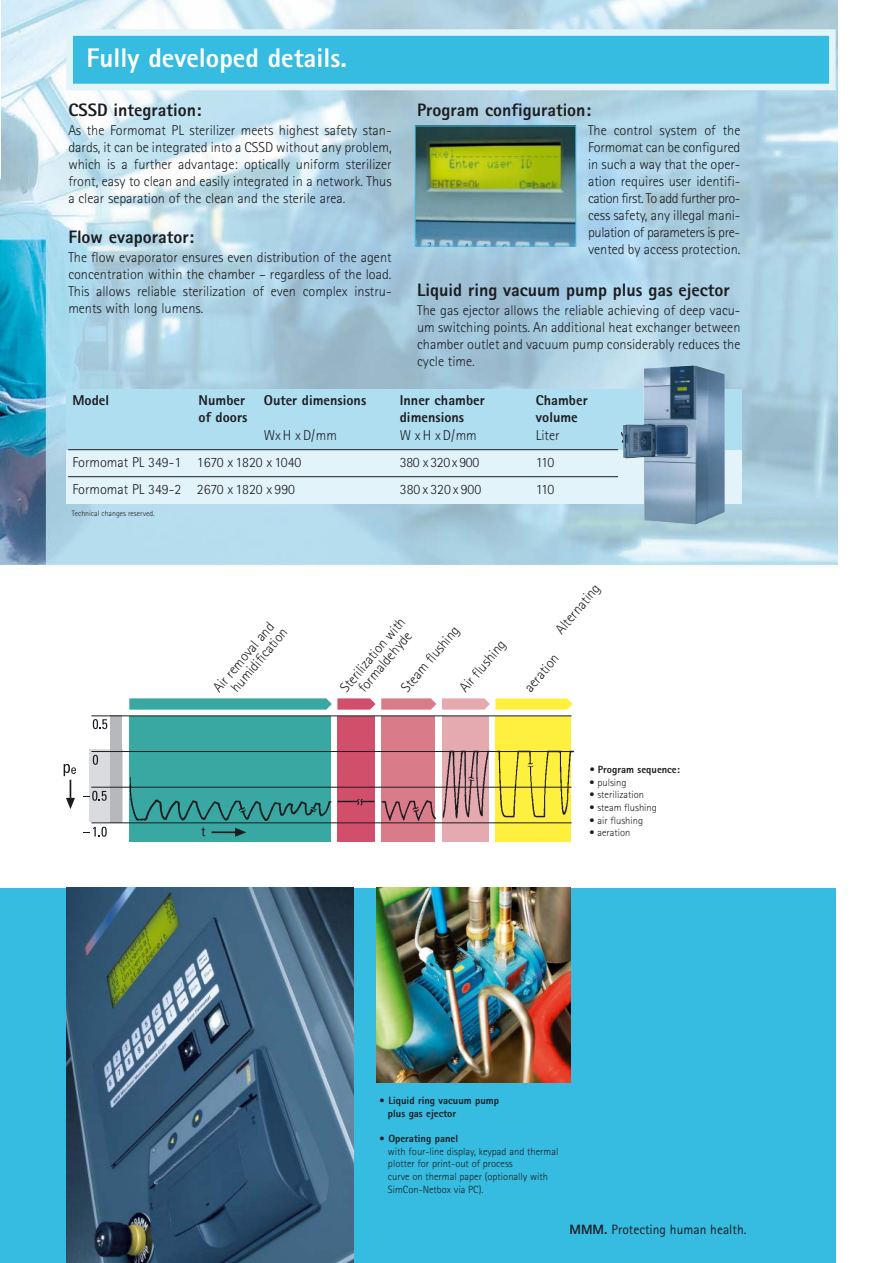
<style>
.page{position:relative;width:893px;height:1263px;background:#fff}
.page>*{position:absolute;margin:0;border:0;box-sizing:border-box;transform-origin:0 0}
.t1{font:800 27px "Rotis Sans Serif";color:#fff}
.t2{font:800 18px "Rotis Sans Serif";color:#1b1c20}
.t3{font:300 14.25px/17.1px "Rotis Sans Serif";color:#1b1c20;text-align:justify}
.t4{font:800 14.25px "Rotis Sans Serif";color:#1b1c20}
.t5{font:300 14.25px "Rotis Sans Serif";letter-spacing:-.025em;color:#1b1c20}
.t6{font:13.5px "Rotis Sans Serif";color:#1b1c20}
.t7{font:300 10.5px/12.6px "Rotis Sans Serif";color:#1b1c20}
.t8{font:800 10.5px/12.6px "Rotis Sans Serif";color:#1b1c20}
.t9{font:300 7.8px "Rotis Sans Serif";color:#1b1c20}
.s1{font-weight:700}
.s2{font-weight:800}
</style>
<div class="page">
<img style="left:0;top:0;width:837px;height:1263px">
<div style="left:67px;top:389px;width:675px;height:61px;background:#aedef0"></div>
<div style="left:67px;top:450px;width:675px;height:54px;background:#e2f3fa"></div>
<div style="left:70px;top:33px;width:762px;height:54px;background:#36bce0"></div>
<div style="left:66px;top:29px;width:770px;height:61px;border:7px solid #e2f3fa"></div>
<div style="left:0;top:888px;width:835px;height:375px;background:#36bce0"></div>
<img style="left:376px;top:888px;width:194px;height:195px">
<img style="left:66px;top:888px;width:288px;height:375px">
<img style="left:417px;top:128px;width:157px;height:116px">
<div style="left:415px;top:126px;width:161px;height:120px;border:1px solid #36bce0"></div>
<div style="left:495px;top:716px;width:76px;height:126px;background:#ffef3f"></div>
<div style="left:337px;top:716px;width:37px;height:126px;background:#d14f6b"></div>
<div style="left:129px;top:716px;width:202px;height:126px;background:#39a8a2"></div>
<div style="left:381px;top:716px;width:54px;height:126px;background:#da7b89"></div>
<div style="left:442px;top:716px;width:47px;height:126px;background:#e5aaaf"></div>
<img style="left:123px;top:751px;width:457px;height:69px">
<div style="left:89px;top:749px;width:34px;height:73px;background:#d9dbdf"></div>
<div style="left:111px;top:716px;width:11px;height:107px;background:#b6b8bd"></div>
<hr style="left:91px;top:715px;width:480px;height:1px;background:#1b1c20">
<hr style="left:91px;top:751px;width:480px;height:1px;background:#1b1c20">
<hr style="left:91px;top:822px;width:480px;height:1px;background:#1b1c20">
<hr style="left:91px;top:787px;width:480px;height:1px;background:#1b1c20">
<svg style="left:129px;top:698px;width:246px;height:12px"></svg>
<svg style="left:381px;top:698px;width:55px;height:12px"></svg>
<svg style="left:442px;top:698px;width:130px;height:12px"></svg>
<svg style="left:337px;top:801px;width:37px;height:1px"></svg>
<hr style="left:212px;top:831px;width:24px;height:2px;background:#1b1c20">
<svg style="left:235px;top:828px;width:11px;height:9px"></svg>
<svg style="left:93px;top:719px;width:14px;height:10px"></svg>
<svg style="left:93px;top:755px;width:5px;height:10px"></svg>
<svg style="left:83px;top:791px;width:24px;height:10px"></svg>
<svg style="left:83px;top:827px;width:24px;height:10px"></svg>
<svg style="left:64px;top:764px;width:12px;height:45px"></svg>
<svg style="left:201px;top:827px;width:4px;height:9px"></svg>
<hr style="left:68px;top:449px;width:550px;height:1px;background:#1b1c20">
<hr style="left:68px;top:476px;width:550px;height:1px;background:#1b1c20">
<img style="left:621px;top:366px;width:104px;height:159px">
<h1 class="t1" style="left:87px;top:48px;width:262px">Fully developed details.</h1>
<p class="t2" style="left:68px;top:103px;width:135px">CSSD integration:</p>
<p class="t3" style="left:68px;top:123px;width:325px">As the Formomat PL sterilizer meets highest safety stan&shy;dards, it can be integrated into a CSSD without any problem, which is a further advantage: optically uniform sterilizer front, easy to clean and easily integrated in a network. Thus a clear separation of the clean and the sterile area.</p>
<p class="t2" style="left:68px;top:230px;width:127px">Flow evaporator:</p>
<p class="t3" style="left:68px;top:250px;width:325px">The flow evaporator ensures even distribution of the agent concentration within the chamber – regardless of the load.<br>This allows reliable sterilization of even complex instru&shy;ments with long lumens.</p>
<p class="t2" style="left:417px;top:103px;width:175px">Program configuration:</p>
<p class="t3" style="left:588px;top:123px;width:154px">The control system of the Formomat can be configured in such a way that the oper&shy;ation requires user identifi&shy;cation first. To add further pro&shy;cess safety, any illegal mani&shy;pulation of parameters is pre&shy;vented by access protection.</p>
<p class="t2" style="left:417px;top:283px;width:314px">Liquid ring vacuum pump plus gas ejector</p>
<p class="t3" style="left:417px;top:303px;width:325px">The gas ejector allows the reliable achieving of deep vacu&shy;um switching points. An additional heat exchanger between chamber outlet and vacuum pump considerably reduces the cycle time.</p>
<p class="t4" style="left:72px;top:395px;width:38px">Model</p>
<p class="t4" style="left:199px;top:395px;width:48px">Number</p>
<p class="t4" style="left:264px;top:395px;width:104px">Outer dimensions</p>
<p class="t4" style="left:400px;top:395px;width:86px">Inner chamber</p>
<p class="t4" style="left:536px;top:395px;width:53px">Chamber</p>
<p class="t4" style="left:199px;top:412px;width:50px">of doors</p>
<p class="t4" style="left:400px;top:412px;width:66px">dimensions</p>
<p class="t4" style="left:536px;top:412px;width:43px">volume</p>
<p class="t3" style="left:264px;top:428px;width:75px">Wx H x D/mm</p>
<p class="t3" style="left:400px;top:428px;width:78px">W xH xD/mm</p>
<p class="t3" style="left:536px;top:428px;width:25px">Liter</p>
<p class="t3" style="left:72px;top:455px;width:230px">Formomat PL 349-1 1670 x 1820 x 1040</p>
<p class="t5" style="left:400px;top:457px;width:81px">380 x320x900</p>
<p class="t3" style="left:536px;top:455px;width:20px">110</p>
<p class="t3" style="left:72px;top:482px;width:224px">Formomat PL 349-2 2670 x 1820 x 990</p>
<p class="t3" style="left:400px;top:482px;width:83px">380 x 320 x 900</p>
<p class="t3" style="left:536px;top:482px;width:20px">110</p>
<p class="t9" style="left:72px;top:510px;width:84px">Technical changes reserved.</p>
<p class="t3" style="left:211px;top:687px;width:92px;line-height:13.8px;text-align:right;rotate:-50deg">Air removal and humidification</p>
<p class="t3" style="left:339px;top:687px;width:94px;line-height:13.8px;text-align:center;rotate:-50deg">Sterilization with formaldehyde</p>
<p class="t3" style="left:398px;top:686px;width:84px;rotate:-50deg">Steam flushing</p>
<p class="t3" style="left:457px;top:686px;width:65px;rotate:-50deg">Air flushing</p>
<p class="t3" style="left:553px;top:627px;width:62px;rotate:-50deg">Alternating</p>
<p class="t3" style="left:522px;top:685px;width:46px;rotate:-50deg">aeration</p>
<p class="t8" style="left:589px;top:764px;width:92px"><span class="s1">•</span> Program sequence:</p>
<p class="t7" style="left:589px;top:777px;width:38px">• pulsing</p>
<p class="t7" style="left:589px;top:790px;width:56px">• sterilization</p>
<p class="t7" style="left:589px;top:802px;width:69px">• steam flushing</p>
<p class="t7" style="left:589px;top:815px;width:55px">• air flushing</p>
<p class="t7" style="left:589px;top:827px;width:42px">• aeration</p>
<p class="t8" style="left:388px;top:1096px;width:113px;text-indent:-9px">• Liquid ring vacuum pump plus gas ejector</p>
<p class="t8" style="left:379px;top:1133px;width:80px">• Operating panel</p>
<p class="t7" style="left:388px;top:1146px;width:172px">with four-line display, keypad and thermal plotter for print-out of process<br>curve on thermal paper (optionally with SimCon-Netbox via PC).</p>
<p class="t6" style="left:569px;top:1225px;width:179px"><span class="s2">MMM.</span> Protecting human health.</p>
</div>
